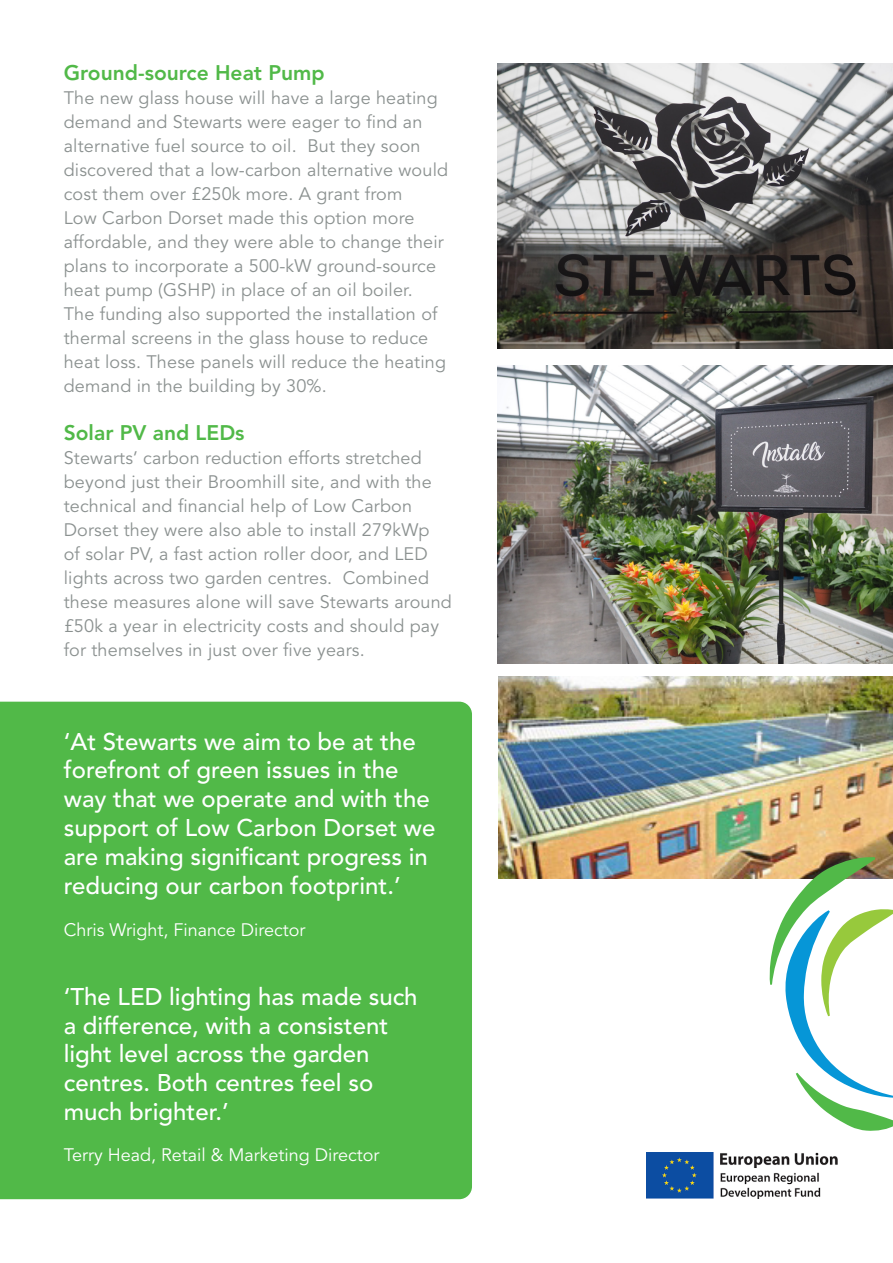
<style>
.page{position:relative;width:893px;height:1263px;background:#fff}
.page>*{position:absolute;margin:0;border:0;box-sizing:border-box;transform-origin:0 0}
.t1{font:500 24px/28.8px "Avenir LT Std";color:#fff}
.t2{font:800 21px "Avenir LT Std";color:#51b948}
.t3{font:18px/24px "Avenir LT Std";letter-spacing:.01em;color:#8b9190}
.t4{font:18px "Avenir LT Std";color:#fff}
</style>
<div class="page">
<img style="left:498px;top:676px;width:395px;height:203px">
<div style="left:0;top:702px;width:472px;height:497px;background:#51b948"></div>
<img style="left:497px;top:64px;width:396px;height:285px">
<img style="left:646px;top:1152px;width:192px;height:47px">
<svg style="left:770px;top:857px;width:123px;height:274px"></svg>
<img style="left:497px;top:366px;width:396px;height:297px">
<p class="t2" style="left:64px;top:60px;width:262px">Ground-source Heat Pump</p>
<p class="t3" style="left:64px;top:86px;width:386px">The new glass house will have a large heating demand and Stewarts were eager to find an alternative fuel source to oil. But they soon discovered that a low-carbon alternative would cost them over £250k more. A grant from<br>Low Carbon Dorset made this option more affordable, and they were able to change their plans to incorporate a 500-kW ground-source heat pump (GSHP) in place of an oil boiler.<br>The funding also supported the installation of thermal screens in the glass house to reduce heat loss. These panels will reduce the heating demand in the building by 30%.</p>
<p class="t2" style="left:64px;top:420px;width:182px">Solar PV and LEDs</p>
<p class="t3" style="left:64px;top:446px;width:390px">Stewarts’ carbon reduction efforts stretched beyond just their Broomhill site, and with the technical and financial help of Low Carbon Dorset they were also able to install 279kWp<br>of solar PV, a fast action roller door, and LED lights across two garden centres. Combined these measures alone will save Stewarts around £50k a year in electricity costs and should pay for themselves in just over five years.</p>
<p class="t1" style="left:64px;top:727px;width:373px">‘At Stewarts we aim to be at the forefront of green issues in the way that we operate and with the support of Low Carbon Dorset we are making significant progress in reducing our carbon footprint.’</p>
<p class="t4" style="left:64px;top:919px;width:243px">Chris Wright, Finance Director</p>
<p class="t1" style="left:64px;top:982px;width:355px">‘The LED lighting has made such a difference, with a consistent light level across the garden centres. Both centres feel so much brighter.’</p>
<p class="t4" style="left:64px;top:1144px;width:317px">Terry Head, Retail &amp; Marketing Director</p>
</div>
